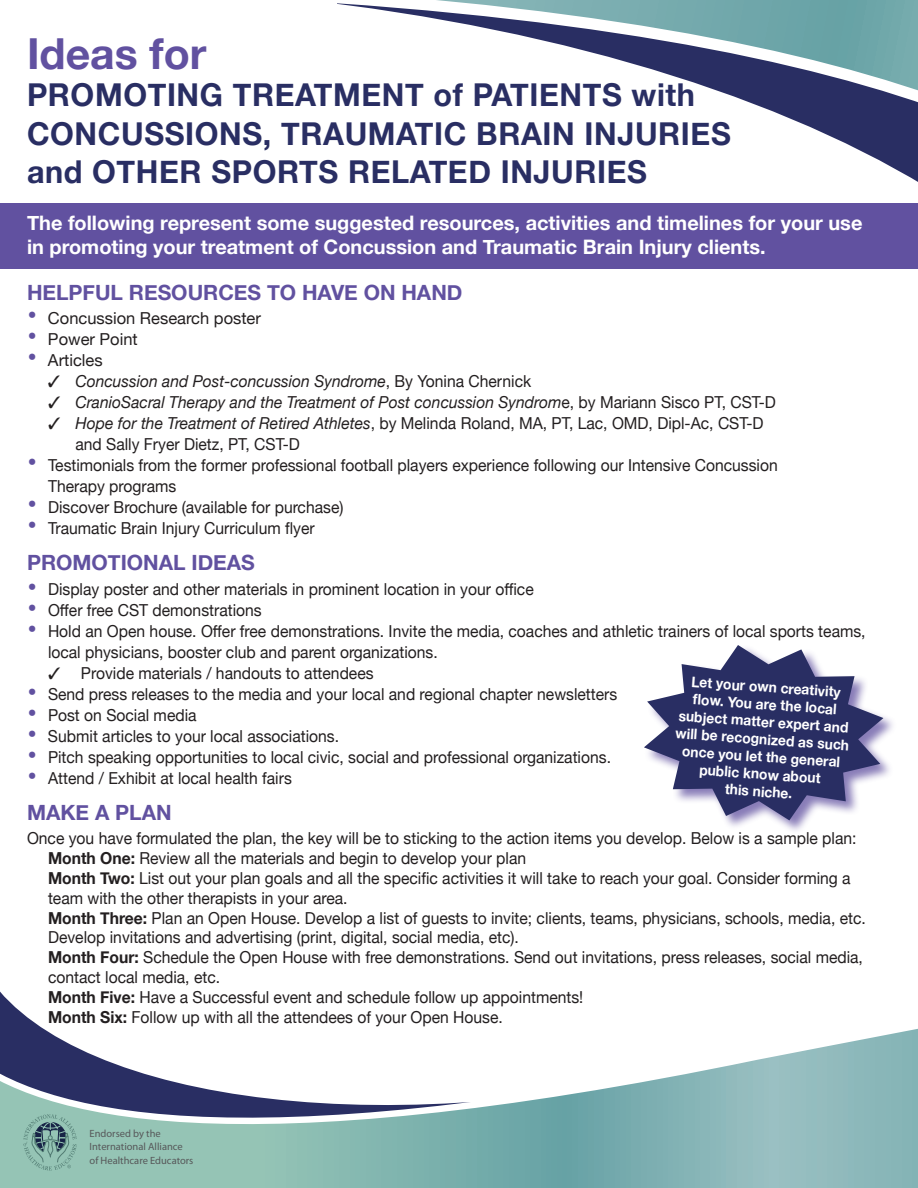
<style>
.page{position:relative;width:918px;height:1188px;background:#fff}
.page>*{position:absolute;margin:0;border:0;box-sizing:border-box;transform-origin:0 0}
.t1{font:700 42.75px "Helvetica Neue";color:#6151a0}
.t2{font:700 31.5px/38.4px "Helvetica Neue";letter-spacing:.02em;color:#292e63}
.t3{font:700 21px "Helvetica Neue";color:#6151a0}
.t4{font:700 19.95px/24px "Helvetica Neue";color:#fff}
.t5{font:16.5px/20px "Helvetica Neue";color:#231f20;scale:.95 1}
.t6{font:italic 16.5px "Helvetica Neue";color:#231f20;scale:.95 1}
.t7{font:16.5px "Helvetica Neue";color:#231f20}
.t8{font:700 14.55px/17.4px "Helvetica Neue";color:#fff;text-align:center;scale:.95 1}
.t9{font:10.5px/13.5px "Myriad Pro";color:#57585a}
.s1{font-weight:700;font-size:28.5px;color:#6151a0}
.s2{font-style:normal}
.s3{font-style:italic}
.s4{font-weight:700}
</style>
<div class="page">
<div style="left:0;top:203px;width:918px;height:65px;background:#6151a0"></div>
<svg style="left:338px;top:0;width:580px;height:182px"></svg>
<svg style="left:0;top:1166px;width:918px;height:22px;background:#87b8b3"></svg>
<svg style="left:0;top:991px;width:918px;height:175px"></svg>
<div style="left:18px;top:1108px;width:70px;height:68px;background:#95c4b5;border-radius:50%"></div>
<svg style="left:23px;top:1114px;width:54px;height:56px"></svg>
<div style="left:644px;top:644px;width:253px;height:191px;background:#6151a0;opacity:.75"></div>
<svg style="left:644px;top:645px;width:239px;height:175px"></svg>
<h1 class="t1" style="left:27px;top:20px;width:181px">Ideas for</h1>
<h2 class="t2" style="left:27px;top:77px;width:705px">PROMOTING TREATMENT of PATIENTS with<br>CONCUSSIONS, TRAUMATIC BRAIN INJURIES and OTHER SPORTS RELATED INJURIES</h2>
<p class="t4" style="left:27px;top:212px;width:837px">The following represent some suggested resources, activities and timelines for your use in promoting your treatment of Concussion and Traumatic Brain Injury clients.</p>
<p class="t3" style="left:27px;top:276px;width:437px">HELPFUL RESOURCES TO HAVE ON HAND</p>
<p class="t7" style="left:27px;top:306px;width:235px"><span class="s1">•</span> Concussion Research poster</p>
<p class="t7" style="left:27px;top:327px;width:112px"><span class="s1">•</span> Power Point</p>
<p class="t7" style="left:27px;top:348px;width:77px"><span class="s1">•</span> Articles</p>
<p class="t6" style="left:48px;top:369px;width:510px">✓ Concussion and Post-concussion Syndrome<span class="s2">, By Yonina Chernick</span></p>
<p class="t6" style="left:48px;top:390px;width:768px">✓ CranioSacral Therapy and the Treatment of Post concussion Syndrom<span class="s2">e, by Mariann Sisco PT, CST-D</span></p>
<p class="t5" style="left:75px;top:413px;width:726px;line-height:21px;text-indent:-27px">✓ <span class="s3">Hope for the Treatment of Retired Athletes</span>, by Melinda Roland, MA, PT, Lac, OMD, Dipl-Ac, CST-D and Sally Fryer Dietz, PT, CST-D</p>
<p class="t5" style="left:48px;top:455px;width:770px;line-height:21px;text-indent:-21px"><span class="s1">•</span> Testimonials from the former professional football players experience following our Intensive Concussion<br>Therapy programs</p>
<p class="t5" style="left:27px;top:498px;width:335px"><span class="s1">•</span> Discover Brochure (available for purchase)</p>
<p class="t5" style="left:27px;top:519px;width:304px"><span class="s1">•</span> Traumatic Brain Injury Curriculum flyer</p>
<p class="t3" style="left:27px;top:546px;width:229px">PROMOTIONAL IDEAS</p>
<p class="t5" style="left:27px;top:580px;width:535px"><span class="s1">•</span> Display poster and other materials in prominent location in your office</p>
<p class="t5" style="left:27px;top:601px;width:249px"><span class="s1">•</span> Offer free CST demonstrations</p>
<p class="t5" style="left:48px;top:622px;width:862px;line-height:21px;text-indent:-21px"><span class="s1">•</span> Hold an Open house. Offer free demonstrations. Invite the media, coaches and athletic trainers of local sports teams, local physicians, booster club and parent organizations.</p>
<p class="t5" style="left:48px;top:664px;width:344px">✓ Provide materials / handouts to attendees</p>
<p class="t5" style="left:27px;top:685px;width:623px"><span class="s1">•</span> Send press releases to the media and your local and regional chapter newsletters</p>
<p class="t5" style="left:27px;top:706px;width:180px"><span class="s1">•</span> Post on Social media</p>
<p class="t5" style="left:27px;top:727px;width:330px"><span class="s1">•</span> Submit articles to your local associations.</p>
<p class="t5" style="left:27px;top:748px;width:616px"><span class="s1">•</span> Pitch speaking opportunities to local civic, social and professional organizations.</p>
<p class="t5" style="left:27px;top:769px;width:280px"><span class="s1">•</span> Attend / Exhibit at local health fairs</p>
<p class="t3" style="left:27px;top:796px;width:146px">MAKE A PLAN</p>
<p class="t5" style="left:48px;top:829px;width:862px;text-indent:-21px">Once you have formulated the plan, the key will be to sticking to the action items you develop. Below is a sample plan:<br><span class="s4">Month One:</span> Review all the materials and begin to develop your plan<br><span class="s4">Month Two:</span> List out your plan goals and all the specific activities it will take to reach your goal. Consider forming a team with the other therapists in your area.<br><span class="s4">Month Three:</span> Plan an Open House. Develop a list of guests to invite; clients, teams, physicians, schools, media, etc.<br>Develop invitations and advertising (print, digital, social media, etc).<br><span class="s4">Month Four:</span> Schedule the Open House with free demonstrations. Send out invitations, press releases, social media, contact local media, etc.<br><span class="s4">Month Five:</span> Have a Successful event and schedule follow up appointments!<br><span class="s4">Month Six:</span> Follow up with all the attendees of your Open House.</p>
<p class="t8" style="left:680px;top:672px;width:185px;rotate:4deg">Let your own creativity<br>fl ow. You are the local subject matter expert and will be recognized as such once you let the general public know about<br>this niche.</p>
<p class="t9" style="left:90px;top:1126px;width:105px">Endorsed by the<br>International Alliance of Healthcare Educators</p>
</div>
